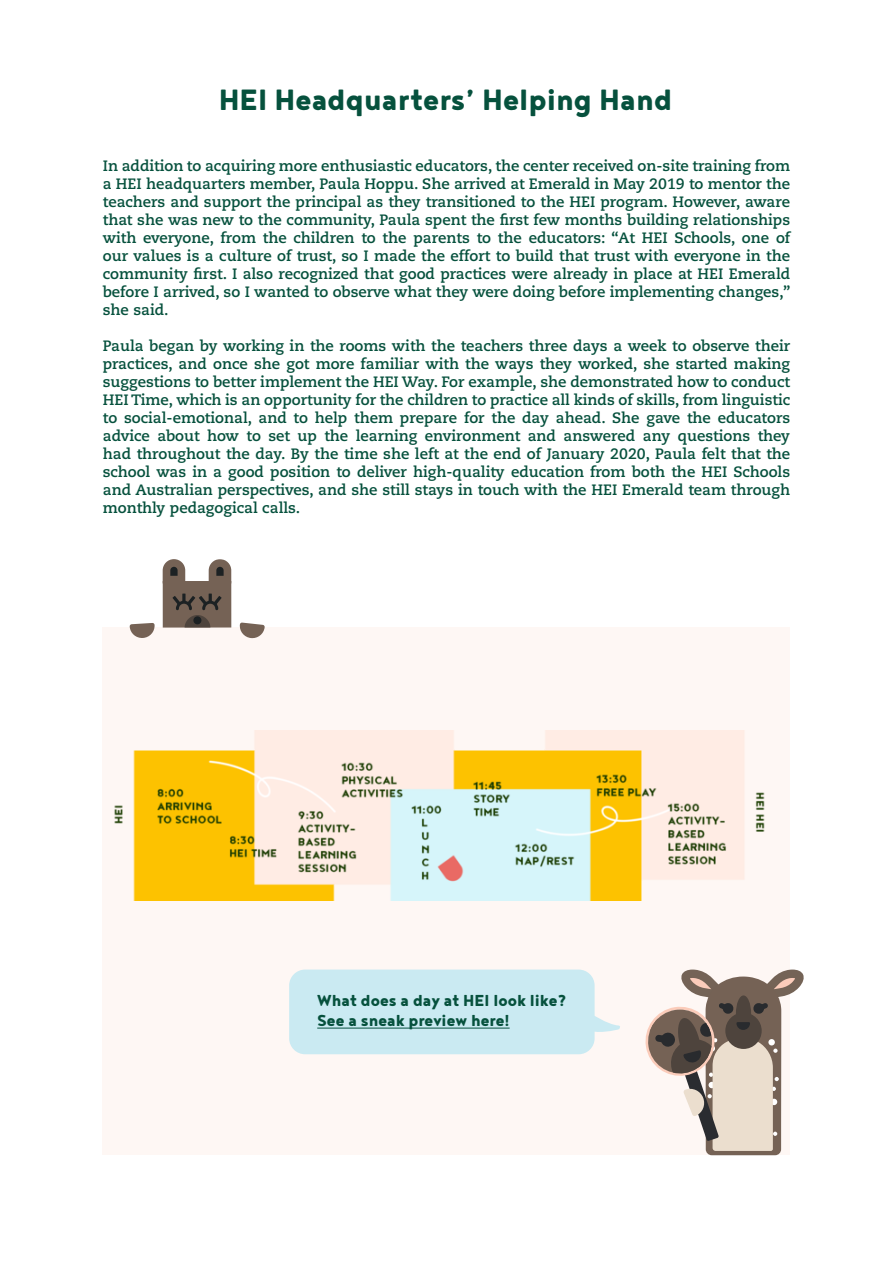
<style>
.page{position:relative;width:893px;height:1263px;background:#fff}
.page>*{position:absolute;margin:0;border:0;box-sizing:border-box;transform-origin:0 0}
.t1{font:800 36px "Noyh";color:#06513d}
.t2{font:800 19.5px/19.5px "Noyh";color:#06513d}
.t3{font:700 15px/18px "Caecilia LT Std";color:#06513d;text-align:justify}
</style>
<div class="page">
<div style="left:103px;top:627px;width:687px;height:527px;background:#fef7f4"></div>
<svg style="left:643px;top:969px;width:161px;height:186px"></svg>
<div style="left:289px;top:969px;width:306px;height:85px;background:#caeaf2;border-radius:16px"></div>
<hr style="left:317px;top:1028px;width:193px;height:1px;background:#06513d">
<svg style="left:594px;top:1013px;width:26px;height:22px"></svg>
<img style="left:114px;top:731px;width:651px;height:169px">
<svg style="left:239px;top:622px;width:26px;height:17px"></svg>
<svg style="left:130px;top:623px;width:25px;height:15px"></svg>
<svg style="left:163px;top:559px;width:22px;height:22px"></svg>
<svg style="left:209px;top:559px;width:22px;height:22px"></svg>
<div style="left:163px;top:581px;width:68px;height:46px;background:#756255"></div>
<svg style="left:172px;top:594px;width:50px;height:33px"></svg>
<div style="left:193px;top:616px;width:8px;height:8px;background:#1c2123;border-radius:50%"></div>
<p class="t1" style="left:219px;top:78px;width:455px">HEI Headquarters’ Helping Hand</p>
<p class="t3" style="left:103px;top:157px;width:689px">In addition to acquiring more enthusiastic educators, the center received on-site training from a HEI headquarters member, Paula Hoppu. She arrived at Emerald in May 2019 to mentor the teachers and support the principal as they transitioned to the HEI program. However, aware that she was new to the community, Paula spent the first few months building relationships with everyone, from the children to the parents to the educators: “At HEI Schools, one of our values is a culture of trust, so I made the effort to build that trust with everyone in the community first. I also recognized that good practices were already in place at HEI Emerald before I arrived, so I wanted to observe what they were doing before implementing changes,” she said.</p>
<p class="t3" style="left:103px;top:337px;width:689px">Paula began by working in the rooms with the teachers three days a week to observe their practices, and once she got more familiar with the ways they worked, she started making suggestions to better implement the HEI Way. For example, she demonstrated how to conduct HEI Time, which is an opportunity for the children to practice all kinds of skills, from linguistic to social-emotional, and to help them prepare for the day ahead. She gave the educators advice about how to set up the learning environment and answered any questions they had throughout the day. By the time she left at the end of January 2020, Paula felt that the school was in a good position to deliver high-quality education from both the HEI Schools and Australian perspectives, and she still stays in touch with the HEI Emerald team through monthly pedagogical calls.</p>
<p class="t2" style="left:317px;top:990px;width:251px">What does a day at HEI look like?<br>See a sneak preview here!</p>
</div>
